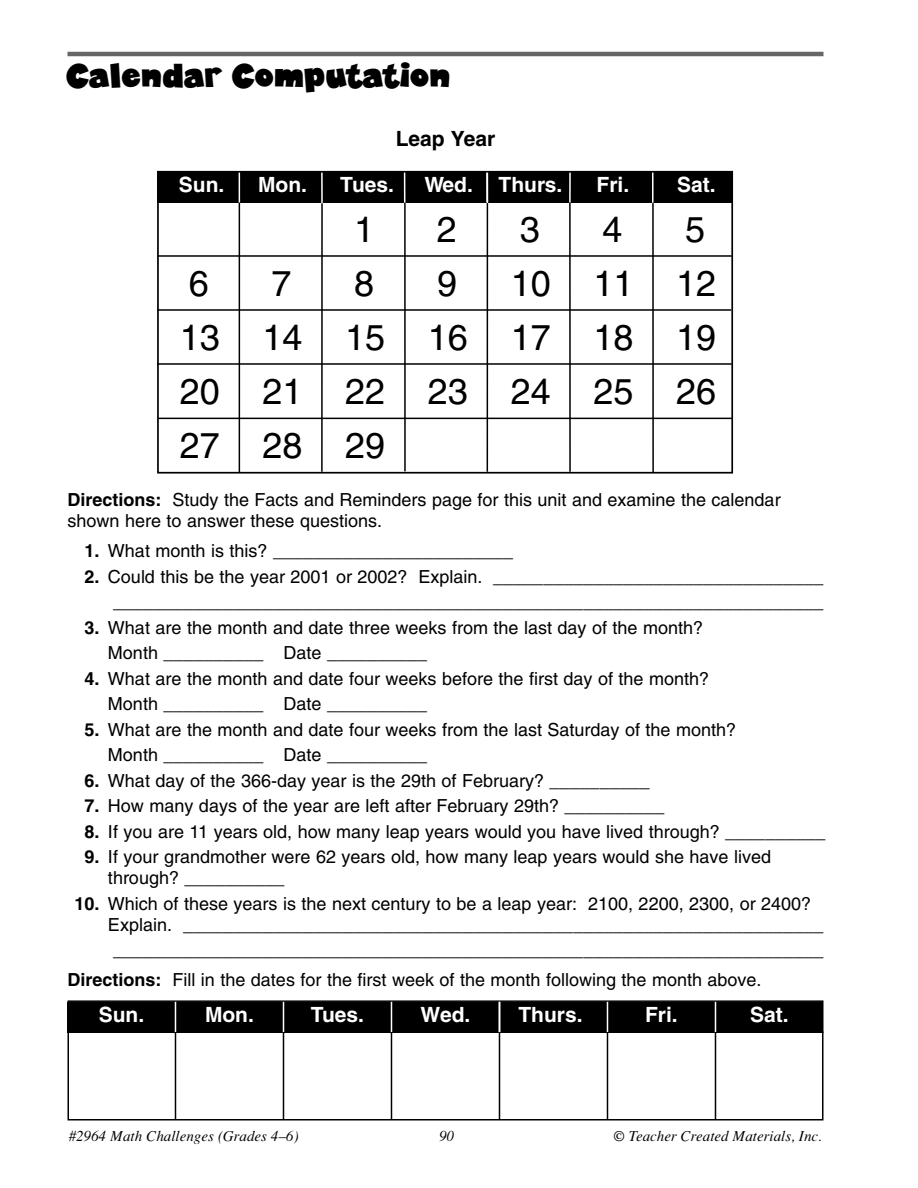
<style>
.page{position:relative;width:918px;height:1188px;background:#fff}
.page>*{position:absolute;margin:0;border:0;box-sizing:border-box;transform-origin:0 0}
.t1{font:42px "Toons";letter-spacing:.065em;color:#000}
.t2{font:36px "Helvetica";color:#000}
.t3{font:700 21px "Helvetica";color:#fff}
.t4{font:700 21px "Helvetica";color:#000}
.t5{font:18px/25.5px "Helvetica";color:#000}
.t6{font:italic 15px "Times";color:#000}
.s1{font-weight:700}
.s2{color:#000}
</style>
<div class="page">
<div style="left:68px;top:1000px;width:756px;height:120px;border:2px solid #000"></div>
<hr style="left:68px;top:52px;width:756px;height:4px;background:#666">
<div style="left:158px;top:172px;width:574px;height:31px;background:#000"></div>
<hr style="left:158px;top:255px;width:574px;height:2px;background:#000">
<hr style="left:158px;top:309px;width:573px;height:2px;background:#000">
<hr style="left:158px;top:363px;width:574px;height:2px;background:#000">
<hr style="left:158px;top:418px;width:574px;height:1px;background:#000">
<hr style="left:239px;top:172px;width:1px;height:31px;background:#fff">
<hr style="left:321px;top:172px;width:2px;height:35px;background:#fff">
<hr style="left:404px;top:172px;width:1px;height:31px;background:#fff">
<hr style="left:487px;top:172px;width:1px;height:31px;background:#fff">
<hr style="left:569px;top:172px;width:2px;height:31px;background:#fff">
<hr style="left:652px;top:172px;width:2px;height:31px;background:#fff">
<hr style="left:239px;top:203px;width:1px;height:270px;background:#000">
<hr style="left:321px;top:203px;width:2px;height:269px;background:#000">
<hr style="left:404px;top:203px;width:2px;height:268px;background:#000">
<hr style="left:487px;top:203px;width:1px;height:269px;background:#000">
<hr style="left:569px;top:203px;width:2px;height:269px;background:#000">
<hr style="left:652px;top:203px;width:2px;height:270px;background:#000">
<div style="left:157px;top:171px;width:576px;height:303px;border:2px solid #000"></div>
<div style="left:68px;top:1002px;width:756px;height:30px;background:#000"></div>
<hr style="left:68px;top:1031px;width:756px;height:2px;background:#000">
<hr style="left:175px;top:1002px;width:1px;height:30px;background:#fff">
<hr style="left:283px;top:1002px;width:1px;height:30px;background:#fff">
<hr style="left:391px;top:1002px;width:1px;height:30px;background:#fff">
<hr style="left:499px;top:1002px;width:1px;height:30px;background:#fff">
<hr style="left:607px;top:1002px;width:1px;height:30px;background:#fff">
<hr style="left:715px;top:1002px;width:1px;height:30px;background:#fff">
<hr style="left:175px;top:1032px;width:1px;height:88px;background:#000">
<hr style="left:283px;top:1032px;width:1px;height:88px;background:#000">
<hr style="left:391px;top:1032px;width:1px;height:88px;background:#000">
<hr style="left:499px;top:1032px;width:1px;height:88px;background:#000">
<hr style="left:607px;top:1032px;width:1px;height:88px;background:#000">
<hr style="left:715px;top:1032px;width:1px;height:88px;background:#000">
<h1 class="t1" style="left:68px;top:47px;width:383px">Calendar Computation</h1>
<p class="t4" style="left:396px;top:131px;width:101px">Leap Year</p>
<p class="t3" style="left:179px;top:177px;width:47px">Sun.</p>
<p class="t3" style="left:258px;top:177px;width:50px">Mon.</p>
<p class="t3" style="left:340px;top:177px;width:55px">Tues.</p>
<p class="t3" style="left:424px;top:177px;width:140px">Wed. Thurs.</p>
<p class="t3" style="left:597px;top:177px;width:34px">Fri.</p>
<p class="t3" style="left:677px;top:177px;width:40px">Sat.</p>
<h2 class="t2" style="left:354px;top:216px;width:22px">1</h2>
<h2 class="t2" style="left:437px;top:216px;width:22px">2</h2>
<h2 class="t2" style="left:520px;top:216px;width:22px">3</h2>
<h2 class="t2" style="left:602px;top:216px;width:22px">4</h2>
<h2 class="t2" style="left:685px;top:216px;width:22px">5</h2>
<h2 class="t2" style="left:189px;top:270px;width:22px">6</h2>
<h2 class="t2" style="left:354px;top:270px;width:22px">8</h2>
<h2 class="t2" style="left:437px;top:270px;width:22px">9</h2>
<h2 class="t2" style="left:511px;top:270px;width:207px">10 11 12</h2>
<h2 class="t2" style="left:272px;top:270px;width:22px">7</h2>
<h2 class="t2" style="left:180px;top:324px;width:42px">13</h2>
<h2 class="t2" style="left:345px;top:324px;width:372px">15 16 17 18 19</h2>
<h2 class="t2" style="left:263px;top:324px;width:42px">14</h2>
<h2 class="t2" style="left:180px;top:378px;width:42px">20</h2>
<h2 class="t2" style="left:345px;top:378px;width:372px">22 23 24 25 26</h2>
<h2 class="t2" style="left:263px;top:378px;width:42px">21</h2>
<h2 class="t2" style="left:263px;top:432px;width:42px">28</h2>
<p class="t5" style="left:67px;top:491px;width:715px;line-height:21px"><span class="s1">Directions:</span> Study the Facts and Reminders page for this unit and examine the calendar shown here to answer these questions.</p>
<p class="t5" style="left:84px;top:540px;width:430px"><span class="s1">1.</span> What month is this? ________________________</p>
<p class="t5" style="left:84px;top:566px;width:741px;text-align:right"><span class="s1">2.</span> Could this be the year 2001 or 2002? Explain. _________________________________ _______________________________________________________________________</p>
<p class="t5" style="left:108px;top:617px;width:597px;text-indent:-24px"><span class="s1">3.</span> What are the month and date three weeks from the last day of the month?<br>Month __________ Date __________</p>
<p class="t5" style="left:108px;top:668px;width:603px;text-indent:-24px"><span class="s1">4.</span> What are the month and date four weeks before the first day of the month?<br>Month __________ Date __________</p>
<p class="t5" style="left:108px;top:719px;width:630px;text-indent:-24px"><span class="s1">5.</span> What are the month and date four weeks from the last Saturday of the month?<br>Month __________ Date __________</p>
<p class="t5" style="left:84px;top:770px;width:567px"><span class="s1">6.</span> What day of the 366-day year is the 29th of February? __________</p>
<p class="t5" style="left:84px;top:795px;width:582px"><span class="s1">7.</span> How many days of the year are left after February 29th? __________</p>
<p class="t5" style="left:84px;top:821px;width:742px"><span class="s1">8.</span> If you are 11 years old, how many leap years would you have lived through? __________</p>
<p class="t5" style="left:108px;top:848px;width:665px;line-height:21px;text-indent:-24px"><span class="s1">9.</span> If your grandmother were 62 years old, how many leap years would she have lived through? __________</p>
<p class="t5" style="left:108px;top:895px;width:717px;line-height:21px;text-indent:-34px"><span class="s1">10.</span> Which of these years is the next century to be a leap year: 2100, 2200, 2300, or 2400?<br>Explain. ________________________________________________________________</p>
<p class="t5" style="left:67px;top:937px;width:757px;line-height:30px;text-indent:46px">_______________________________________________________________________<br><span class="s1">Directions:</span> Fill in the dates for the first week of the month following the month above.</p>
<p class="t3" style="left:99px;top:1007px;width:47px">Sun.</p>
<p class="t3" style="left:205px;top:1007px;width:50px">Mon.</p>
<p class="t3" style="left:311px;top:1007px;width:55px">Tues.</p>
<p class="t3" style="left:421px;top:1007px;width:51px">Wed.</p>
<p class="t3" style="left:519px;top:1007px;width:71px">Thurs.<span class="s2">.</span></p>
<p class="t3" style="left:645px;top:1007px;width:34px">Fri.</p>
<p class="t3" style="left:750px;top:1007px;width:40px">Sat.</p>
<h2 class="t2" style="left:180px;top:432px;width:42px">27</h2>
<h2 class="t2" style="left:345px;top:432px;width:42px">29</h2>
<p class="t6" style="left:69px;top:1131px;width:231px">#2964 Math Challenges (Grades 4–6)</p>
<p class="t6" style="left:439px;top:1131px;width:16px">90</p>
<p class="t6" style="left:614px;top:1131px;width:210px">© Teacher Created Materials, Inc.</p>
</div>
